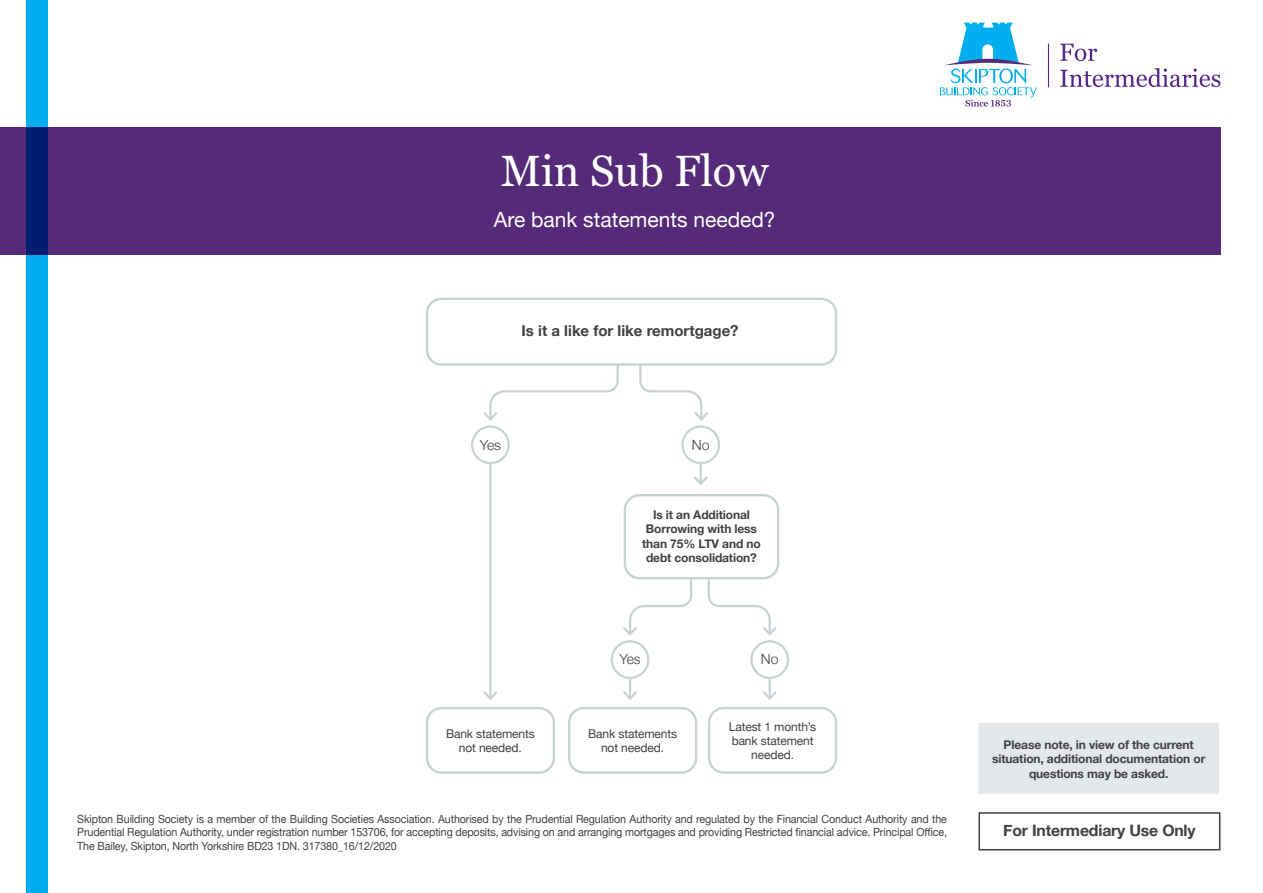
<style>
.page{position:relative;width:1263px;height:893px;background:#fff}
.page>*{position:absolute;margin:0;border:0;box-sizing:border-box;transform-origin:0 0}
.t1{font:43.5px "Georgia Pro";color:#fff}
.t2{font:21px "Helvetica Neue";color:#fff}
.t3{font:700 15.75px "Helvetica Neue";letter-spacing:-.01em;color:#414042}
.t4{font:700 15px "Helvetica Neue";color:#414042}
.t5{font:300 14.1px "Helvetica Neue";color:#414042}
.t6{font:700 12px/14.4px "Helvetica Neue";letter-spacing:-.01em;color:#414042;text-align:center}
.t7{font:12px/14.4px "Helvetica Neue";letter-spacing:-.01em;color:#414042;text-align:center}
.t8{font:11.25px/13.5px "Helvetica Neue";letter-spacing:-.01em;color:#414042;text-align:justify;scale:.95 1}
</style>
<div class="page">
<div style="left:471px;top:425px;width:39px;height:39px;border:2px solid #c8d2d4;border-radius:50%"></div>
<hr style="left:489px;top:464px;width:2px;height:235px;background:#c8d2d4">
<svg style="left:483px;top:689px;width:15px;height:11px"></svg>
<div style="left:426px;top:707px;width:129px;height:67px;border:2px solid #c8d2d4;border-radius:15px"></div>
<div style="left:624px;top:494px;width:155px;height:85px;border:2px solid #c8d2d4;border-radius:15px"></div>
<div style="left:681px;top:425px;width:39px;height:39px;border:2px solid #c8d2d4;border-radius:50%"></div>
<hr style="left:700px;top:464px;width:2px;height:20px;background:#c8d2d4">
<svg style="left:694px;top:474px;width:14px;height:12px"></svg>
<svg style="left:483px;top:366px;width:136px;height:55px"></svg>
<svg style="left:639px;top:366px;width:70px;height:55px"></svg>
<div style="left:426px;top:298px;width:411px;height:68px;border:2px solid #c8d2d4;border-radius:15px"></div>
<div style="left:611px;top:640px;width:38px;height:39px;border:2px solid #c8d2d4;border-radius:50%"></div>
<svg style="left:623px;top:577px;width:70px;height:59px"></svg>
<hr style="left:629px;top:678px;width:2px;height:21px;background:#c8d2d4">
<svg style="left:623px;top:689px;width:14px;height:11px"></svg>
<div style="left:750px;top:640px;width:39px;height:39px;border:2px solid #c8d2d4;border-radius:50%"></div>
<hr style="left:769px;top:678px;width:2px;height:21px;background:#c8d2d4">
<svg style="left:763px;top:689px;width:14px;height:11px"></svg>
<svg style="left:706px;top:577px;width:71px;height:59px"></svg>
<div style="left:568px;top:707px;width:129px;height:67px;border:2px solid #c8d2d4;border-radius:15px"></div>
<div style="left:708px;top:707px;width:129px;height:67px;border:2px solid #c8d2d4;border-radius:15px"></div>
<div style="left:978px;top:812px;width:242px;height:38px;border:2px solid #414042"></div>
<div style="left:978px;top:723px;width:241px;height:71px;background:#e5e8ea"></div>
<div style="left:0;top:127px;width:1220px;height:128px;background:#552a78"></div>
<div style="left:26px;top:0;width:21px;height:893px;background:#00aeef"></div>
<svg style="left:1060px;top:44px;width:37px;height:17px"></svg>
<svg style="left:1060px;top:68px;width:160px;height:19px"></svg>
<svg style="left:940px;top:23px;width:97px;height:84px"></svg>
<hr style="left:1048px;top:44px;width:1px;height:43px;background:#552988">
<h1 class="t1" style="left:501px;top:146px;width:269px">Min Sub Flow</h1>
<h2 class="t2" style="left:494px;top:205px;width:283px">Are bank statements needed?</h2>
<h3 class="t4" style="left:521px;top:319px;width:219px">Is it a like for like remortgage?</h3>
<p class="t5" style="left:480px;top:433px;width:23px">Yes</p>
<p class="t5" style="left:692px;top:433px;width:19px">No</p>
<p class="t6" style="left:642px;top:508px;width:120px">Is it an Additional<br>Borrowing with less than 75% LTV and no debt consolidation?</p>
<p class="t5" style="left:619px;top:648px;width:23px">Yes</p>
<p class="t5" style="left:761px;top:648px;width:19px">No</p>
<p class="t7" style="left:446px;top:727px;width:90px">Bank statements not needed.</p>
<p class="t7" style="left:588px;top:727px;width:90px">Bank statements not needed.</p>
<p class="t7" style="left:729px;top:720px;width:89px">Latest 1 month’s bank statement needed.</p>
<p class="t8" style="left:77px;top:813px;width:917px">Skipton Building Society is a member of the Building Societies Association. Authorised by the Prudential Regulation Authority and regulated by the Financial Conduct Authority and the Prudential Regulation Authority, under registration number 153706, for accepting deposits, advising on and arranging mortgages and providing Restricted financial advice. Principal Office, The Bailey, Skipton, North Yorkshire BD23 1DN. 317380_16/12/2020</p>
<p class="t6" style="left:992px;top:738px;width:215px">Please note, in view of the current situation, additional documentation or questions may be asked.</p>
<h3 class="t3" style="left:1003px;top:818px;width:194px">For Intermediary Use Only</h3>
</div>
